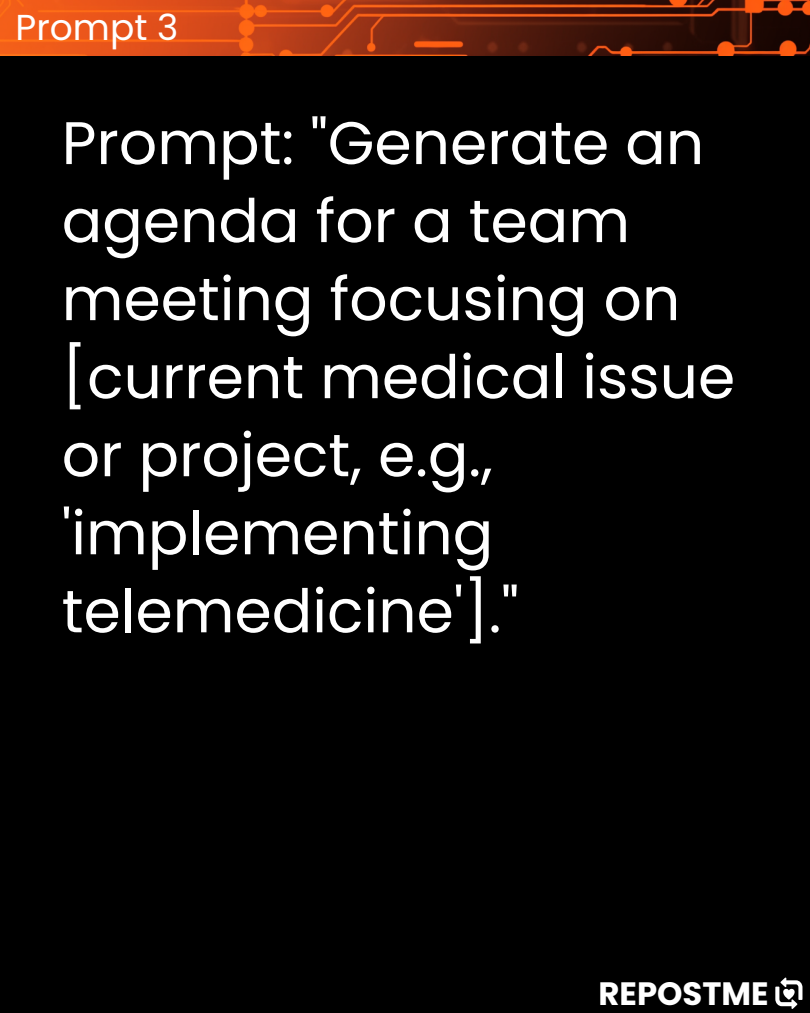
<style>
.page{position:relative;width:810px;height:1013px;background:#fff}
.page>*{position:absolute;margin:0;border:0;box-sizing:border-box;transform-origin:0 0}
.t1{font:60px/78px "Poppins";color:#fff}
.t2{font:36px "Poppins";color:#fff}
.t3{font:700 32.3px "Poppins";color:#fff}
</style>
<div class="page">
<div style="left:0;top:0;width:810px;height:1012px;background:#000"></div>
<img style="left:0;top:0;width:810px;height:55px">
<svg style="left:775px;top:977px;width:27px;height:31px"></svg>
<p class="t2" style="left:16px;top:2px;width:164px">Prompt 3</p>
<p class="t1" style="left:62px;top:104px;width:675px">Prompt: "Generate an agenda for a team meeting focusing on [current medical issue or project, e.g., 'implementing telemedicine']."</p>
<p class="t3" style="left:598px;top:970px;width:172px">REPOSTME</p>
</div>
